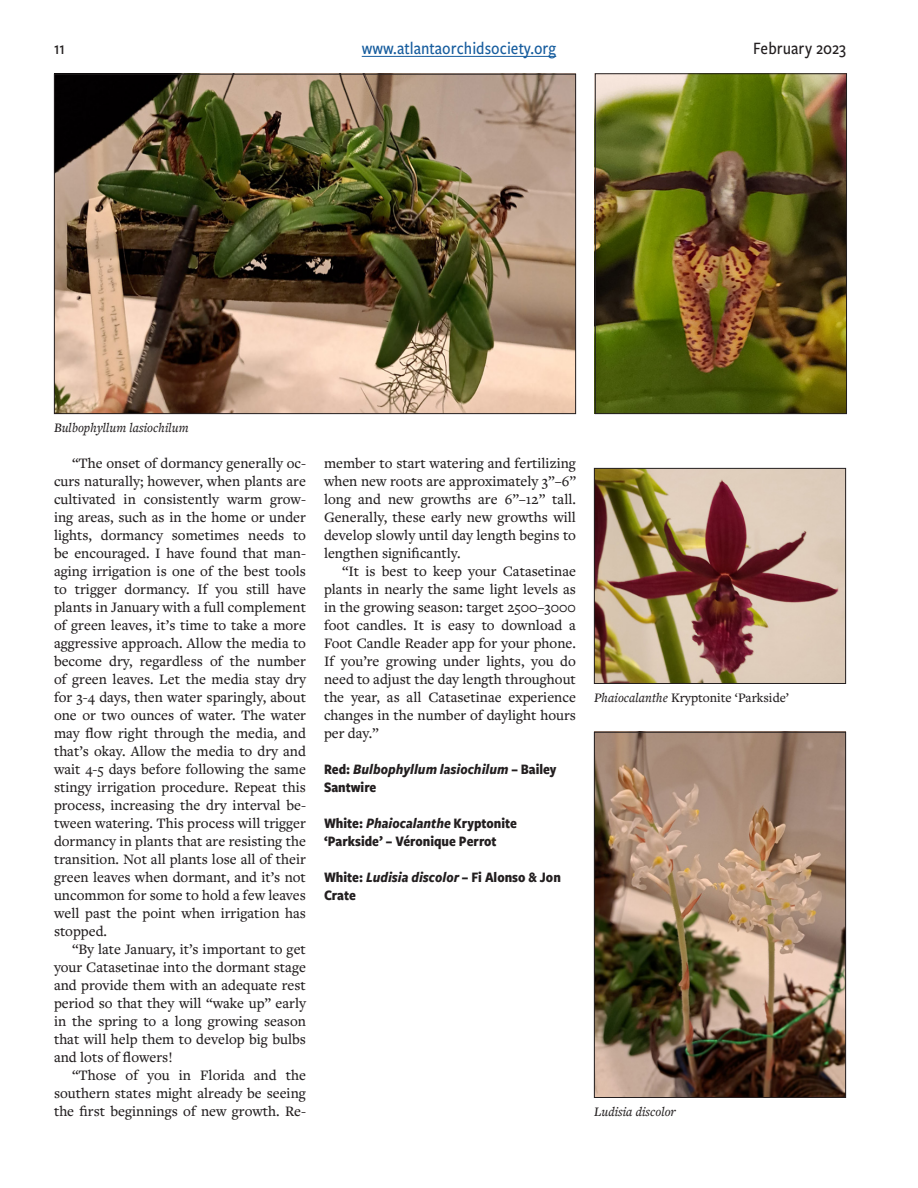
<style>
.page{position:relative;width:918px;height:1188px;background:#fff}
.page>*{position:absolute;margin:0;border:0;box-sizing:border-box;transform-origin:0 0}
.t1{font:500 18px "Freight Sans Cnd Pro";color:#175d9e}
.t2{font:500 18px "Freight Sans Cnd Pro";color:#231f20}
.text{font:500 15px/18px "Freight Text Pro";color:#231f20;text-align:justify}
.ribbon_title{font:700 15px/18px "Freight Sans Cnd Pro";color:#231f20}
.ribbon_title-2{font:italic 700 15px/18px "Freight Sans Cnd Pro";color:#231f20}
.t3{font:italic 500 13.5px "Freight Text Pro";color:#231f20}
.t4{font:500 13.5px "Freight Text Pro";color:#231f20}
.s1{font-style:normal}
.s2{font-style:italic}
</style>
<div class="page">
<hr style="left:362px;top:56px;width:194px;height:1px;background:#175d9e">
<img style="left:596px;top:734px;width:248px;height:362px">
<div style="left:594px;top:732px;width:252px;height:366px;border:1px solid #231f20"></div>
<img style="left:596px;top:470px;width:248px;height:212px">
<div style="left:594px;top:468px;width:252px;height:216px;border:1px solid #231f20"></div>
<img style="left:597px;top:75px;width:248px;height:337px">
<div style="left:595px;top:73px;width:252px;height:341px;border:1px solid #231f20"></div>
<img style="left:56px;top:76px;width:518px;height:336px">
<p class="t2" style="left:54px;top:36px;width:12px">11</p>
<p class="t1" style="left:362px;top:36px;width:196px">www.atlantaorchidsociety.org</p>
<p class="t2" style="left:753px;top:36px;width:94px">February 2023</p>
<p class="t3" style="left:54px;top:419px;width:136px">Bulbophyllum lasiochilum</p>
<p class="text" style="left:54px;top:454px;width:254px;text-indent:18px">“The onset of dormancy generally oc&shy;curs naturally; however, when plants are cultivated in consistently warm grow&shy;ing areas, such as in the home or under lights, dormancy sometimes needs to be encouraged. I have found that man&shy;aging irrigation is one of the best tools to trigger dormancy. If you still have plants in January with a full complement of green leaves, it’s time to take a more aggressive approach. Allow the media to become dry, regardless of the number of green leaves. Let the media stay dry for 3-4 days, then water sparingly, about one or two ounces of water. The water may flow right through the media, and that’s okay. Allow the media to dry and wait 4-5 days before following the same stingy irrigation procedure. Repeat this process, increasing the dry interval be&shy;tween watering. This process will trigger dormancy in plants that are resisting the transition. Not all plants lose all of their green leaves when dormant, and it’s not uncommon for some to hold a few leaves well past the point when irrigation has stopped.</p>
<p class="text" style="left:54px;top:940px;width:254px;text-indent:18px">“By late January, it’s important to get your Catasetinae into the dormant stage and provide them with an adequate rest period so that they will “wake up” early in the spring to a long growing season that will help them to develop big bulbs and lots of flowers!</p>
<p class="text" style="left:54px;top:1066px;width:254px;text-indent:18px">“Those of you in Florida and the southern states might already be seeing the first beginnings of new growth. Re-</p>
<p class="text" style="left:324px;top:454px;width:254px">member to start watering and fertilizing when new roots are approximately 3”–6” long and new growths are 6”–12” tall.<br>Generally, these early new growths will develop slowly until day length begins to lengthen significantly.</p>
<p class="text" style="left:324px;top:562px;width:254px;text-indent:18px">“It is best to keep your Catasetinae plants in nearly the same light levels as in the growing season: target 2500–3000 foot candles. It is easy to download a Foot Candle Reader app for your phone.<br>If you’re growing under lights, you do need to adjust the day length throughout the year, as all Catasetinae experience changes in the number of daylight hours per day.”</p>
<p class="ribbon_title-2" style="left:324px;top:759px;width:234px"><span class="s1">Red:</span> Bulbophyllum lasiochilum <span class="s1">– Bailey<br>Santwire</span></p>
<p class="ribbon_title" style="left:324px;top:814px;width:194px">White: <span class="s2">Phaiocalanthe</span> Kryptonite ‘Parkside’ – Véronique Perrot</p>
<p class="ribbon_title" style="left:324px;top:868px;width:238px">White: <span class="s2">Ludisia discolor</span> – Fi Alonso &amp; Jon<br>Crate</p>
<p class="t4" style="left:594px;top:689px;width:197px"><span class="s2">Phaiocalanthe</span> Kryptonite ‘Parkside’</p>
<p class="t3" style="left:594px;top:1103px;width:83px">Ludisia discolor</p>
</div>
